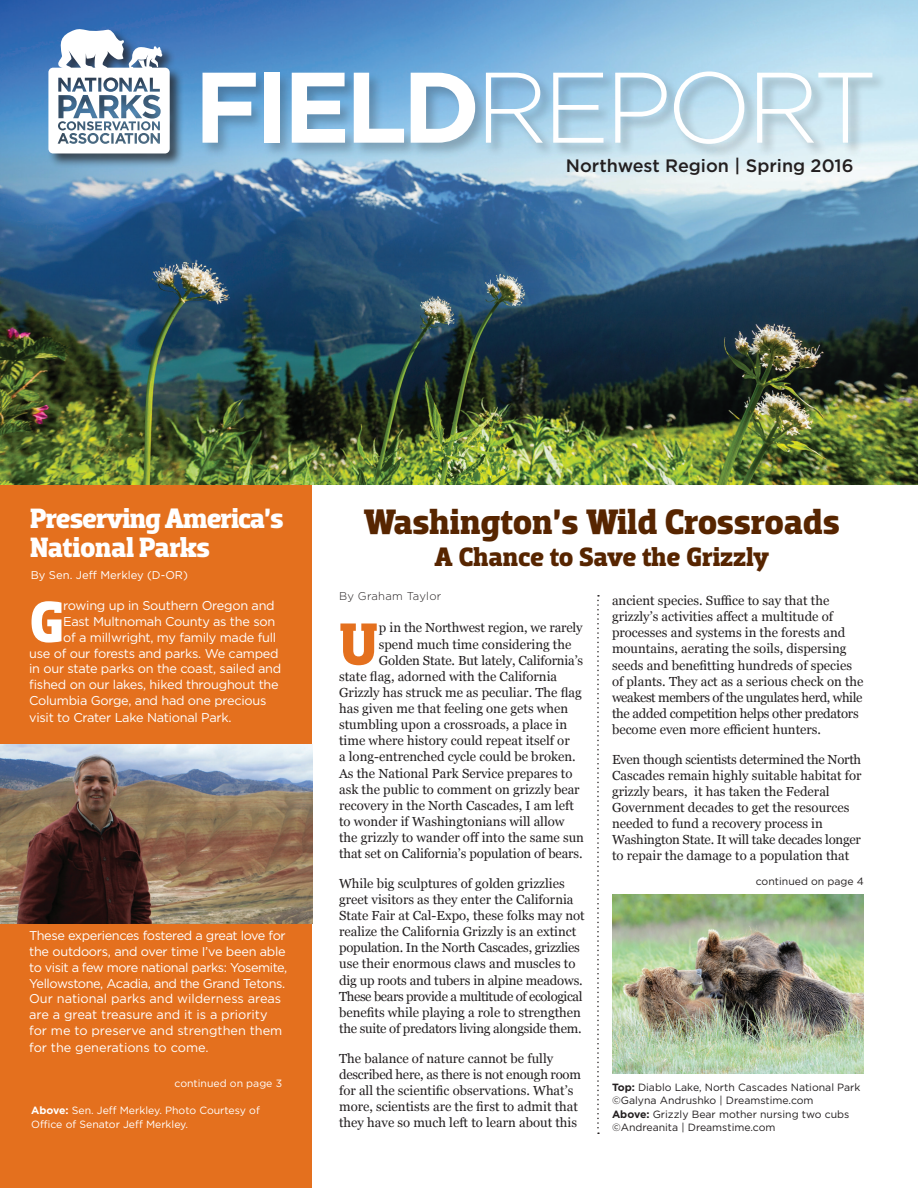
<style>
.page{position:relative;width:918px;height:1188px;background:#fff}
.page>*{position:absolute;margin:0;border:0;box-sizing:border-box;transform-origin:0 0}
.NEW_body_text{font:300 100.05px "Gotham";letter-spacing:-.05em;color:#fff}
.NEW_body_text-2{font:700 60.6px "Dobra Slab";color:#e4701e}
.NEW_Sans_Sidebar_tex{font:700 59.1px "Dobra Slab";color:#fff}
.NEW_Headline{font:700 36px "Dobra Slab";letter-spacing:-.005em;color:#572500}
.NEW_Headline-2{font:700 28.5px/28.5px "Dobra Slab";letter-spacing:-.03em;color:#fff}
.NEW_Headline-3{font:700 27px "Dobra Slab";letter-spacing:-.01em;color:#572500}
.t1{font:500 18px "Gotham";color:#231f20}
.NEW_body_text-3{font:13.2px/16.2px "Georgia";color:#231f20}
.NEW_Sans_Sidebar_tex-2{font:12.75px/15.8px "Gotham";letter-spacing:-.02em;color:#fff}
.NEW_Sans_Sidebar_tex-3{font:12.75px "Gotham";color:#fff}
.NEW_Byline{font:11.25px "Gotham";color:#fff}
.NEW_Byline-2{font:300 11.25px "Gotham";letter-spacing:.025em;color:#231f20}
.NEW_Caption{font:10.5px/13.5px "Gotham";color:#231f20}
.NEW_Caption-2{font:10.5px/13.5px "Gotham";color:#fff}
.s1{font-weight:700}
</style>
<div class="page">
<div style="left:0;top:483px;width:312px;height:705px;background:#e4701e"></div>
<img style="left:0;top:745px;width:313px;height:178px">
<img style="left:613px;top:894px;width:250px;height:179px">
<svg style="left:597px;top:595px;width:2px;height:539px"></svg>
<img style="left:0;top:0;width:918px;height:484px">
<div style="left:47px;top:28px;width:138px;height:140px;background:#231f20;opacity:.75"></div>
<svg style="left:48px;top:29px;width:122px;height:124px"></svg>
<div style="left:201px;top:70px;width:687px;height:89px;background:#231f20;opacity:.25"></div>
<p class="NEW_body_text" style="left:194px;top:53px;width:685px"><span class="s1">FIELD</span>REPORT</p>
<p class="t1" style="left:566px;top:156px;width:289px">Northwest Region | Spring 2016</p>
<p class="NEW_Headline-2" style="left:30px;top:505px;width:255px">Preserving America’s<br>National Parks</p>
<p class="NEW_Byline" style="left:31px;top:568px;width:159px">By Sen. Jeff Merkley (D-OR)</p>
<p class="NEW_Sans_Sidebar_tex" style="left:29px;top:587px;width:37px">G</p>
<p class="NEW_Sans_Sidebar_tex-2" style="left:63px;top:598px;width:213px">rowing up in Southern Oregon and</p>
<p class="NEW_Sans_Sidebar_tex-2" style="left:63px;top:614px;width:214px">East Multnomah County as the son</p>
<p class="NEW_Sans_Sidebar_tex-2" style="left:63px;top:629px;width:215px">of a millwright, my family made full</p>
<p class="NEW_Sans_Sidebar_tex-2" style="left:29px;top:645px;width:251px">use of our forests and parks. We camped</p>
<p class="NEW_Sans_Sidebar_tex-2" style="left:29px;top:661px;width:254px">in our state parks on the coast, sailed and</p>
<p class="NEW_Sans_Sidebar_tex-2" style="left:29px;top:677px;width:251px">fished on our lakes, hiked throughout the</p>
<p class="NEW_Sans_Sidebar_tex-2" style="left:29px;top:692px;width:239px">Columbia Gorge, and had one precious</p>
<p class="NEW_Sans_Sidebar_tex-2" style="left:29px;top:710px;width:204px">visit to Crater Lake National Park.</p>
<p class="NEW_Sans_Sidebar_tex-2" style="left:29px;top:928px;width:260px">These experiences fostered a great love for the outdoors, and over time I’ve been able to visit a few more national parks: Yosemite, Yellowstone, Acadia, and the Grand Tetons.<br>Our national parks and wilderness areas are a great treasure and it is a priority for me to preserve and strengthen them</p>
<p class="NEW_Sans_Sidebar_tex-3" style="left:29px;top:1041px;width:181px">for the generations to come.</p>
<p class="NEW_Caption-2" style="left:175px;top:1076px;width:109px">continued on page 3</p>
<p class="NEW_Caption-2" style="left:31px;top:1104px;width:230px"><span class="s1">Above:</span> Sen. Jeff Merkley. Photo Courtesy of<br>Office of Senator Jeff Merkley.</p>
<p class="NEW_Headline" style="left:364px;top:501px;width:478px">Washington’s Wild Crossroads</p>
<p class="NEW_Headline-3" style="left:435px;top:541px;width:336px">A Chance to Save the Grizzly</p>
<p class="NEW_Byline-2" style="left:339px;top:590px;width:104px">By Graham Taylor</p>
<p class="NEW_body_text-2" style="left:339px;top:609px;width:40px">U</p>
<p class="NEW_body_text-3" style="left:379px;top:619px;width:205px">p in the Northwest region, we rarely</p>
<p class="NEW_body_text-3" style="left:379px;top:635px;width:194px">spend much time considering the</p>
<p class="NEW_body_text-3" style="left:379px;top:651px;width:206px">Golden State. But lately, California’s</p>
<p class="NEW_body_text-3" style="left:339px;top:668px;width:220px">state flag, adorned with the California</p>
<p class="NEW_body_text-3" style="left:339px;top:684px;width:244px">Grizzly has struck me as peculiar. The flag</p>
<p class="NEW_body_text-3" style="left:339px;top:700px;width:231px">has given me that feeling one gets when</p>
<p class="NEW_body_text-3" style="left:339px;top:716px;width:230px">stumbling upon a crossroads, a place in</p>
<p class="NEW_body_text-3" style="left:339px;top:732px;width:232px">time where history could repeat itself or</p>
<p class="NEW_body_text-3" style="left:339px;top:748px;width:238px">a long-entrenched cycle could be broken.</p>
<p class="NEW_body_text-3" style="left:339px;top:764px;width:235px">As the National Park Service prepares to</p>
<p class="NEW_body_text-3" style="left:339px;top:780px;width:242px">ask the public to comment on grizzly bear</p>
<p class="NEW_body_text-3" style="left:339px;top:797px;width:236px">recovery in the North Cascades, I am left</p>
<p class="NEW_body_text-3" style="left:339px;top:813px;width:227px">to wonder if Washingtonians will allow</p>
<p class="NEW_body_text-3" style="left:339px;top:829px;width:246px">the grizzly to wander off into the same sun</p>
<p class="NEW_body_text-3" style="left:339px;top:845px;width:245px">that set on California’s population of bears.</p>
<p class="NEW_body_text-3" style="left:339px;top:875px;width:247px">While big sculptures of golden grizzlies greet visitors as they enter the California State Fair at Cal-Expo, these folks may not realize the California Grizzly is an extinct population. In the North Cascades, grizzlies use their enormous claws and muscles to dig up roots and tubers in alpine meadows.<br>These bears provide a multitude of ecological benefits while playing a role to strengthen the suite of predators living alongside them.</p>
<p class="NEW_body_text-3" style="left:339px;top:1049px;width:243px">The balance of nature cannot be fully described here, as there is not enough room for all the scientific observations. What’s more, scientists are the first to admit that they have so much left to learn about this</p>
<p class="NEW_body_text-3" style="left:612px;top:592px;width:253px">ancient species. Suffice to say that the grizzly’s activities affect a multitude of processes and systems in the forests and mountains, aerating the soils, dispersing seeds and benefitting hundreds of species of plants. They act as a serious check on the weakest members of the ungulates herd, while the added competition helps other predators become even more efficient hunters.</p>
<p class="NEW_body_text-3" style="left:612px;top:751px;width:251px">Even though scientists determined the North Cascades remain highly suitable habitat for grizzly bears, it has taken the Federal Government decades to get the resources needed to fund a recovery process in Washington State. It will take decades longer to repair the damage to a population that</p>
<p class="NEW_Caption" style="left:756px;top:874px;width:110px">continued on page 4</p>
<p class="NEW_Caption" style="left:612px;top:1080px;width:250px"><span class="s1">Top:</span> Diablo Lake, North Cascades National Park ©Galyna Andrushko | Dreamstime.com<br><span class="s1">Above:</span> Grizzly Bear mother nursing two cubs ©Andreanita | Dreamstime.com</p>
</div>
